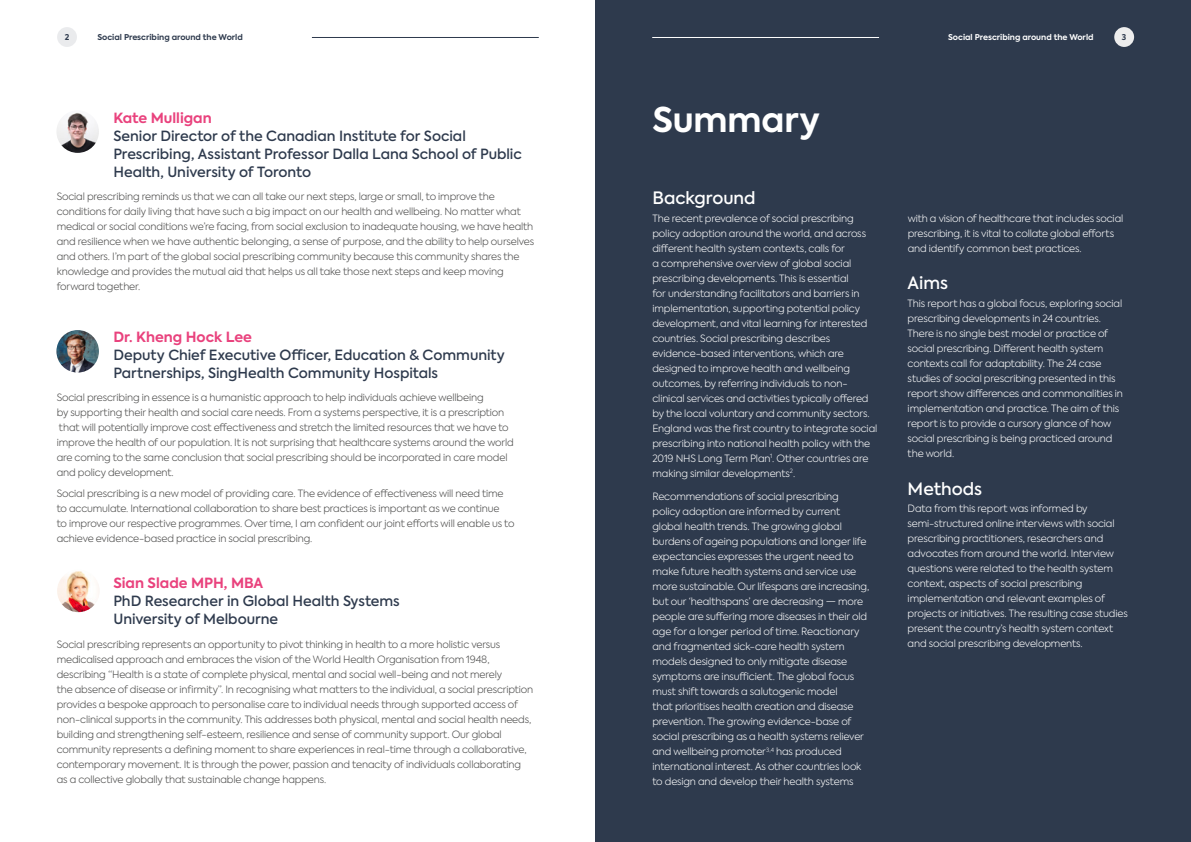
<style>
.page{position:relative;width:1191px;height:842px;background:#fff}
.page>*{position:absolute;margin:0;border:0;box-sizing:border-box;transform-origin:0 0}
.t1{font:700 34px "Axiforma";letter-spacing:-.005em;color:#fff}
.t2{font:500 17px "Axiforma";color:#fff}
.t3{font:500 14px/18px "Axiforma";color:#2e3a4d}
.t4{font:700 14px "Axiforma";color:#e9427d}
.t5{font:300 10px/15px "Axiforma";letter-spacing:-.015em;color:#fff}
.t6{font:300 10px/15px "Axiforma";letter-spacing:-.015em;color:#4a4a49}
.t7{font:700 8px "Axiforma";color:#2e3a4d}
.t8{font:700 8px "Axiforma";color:#fff}
</style>
<div class="page">
<div style="left:595px;top:0;width:596px;height:842px;background:#2e3a4d"></div>
<img style="left:56px;top:110px;width:43px;height:43px;border-radius:21px">
<img style="left:56px;top:330px;width:43px;height:43px;border-radius:21px">
<img style="left:57px;top:570px;width:43px;height:42px;border-radius:21px">
<div style="left:1114px;top:27px;width:20px;height:20px;background:#ededed;border-radius:50%"></div>
<hr style="left:652px;top:37px;width:227px;height:1px;background:#fff">
<div style="left:57px;top:27px;width:20px;height:20px;background:#eaebed;border-radius:50%"></div>
<hr style="left:312px;top:37px;width:227px;height:1px;background:#2e3a4d">
<p class="t7" style="left:65px;top:32px;width:6px">2</p>
<p class="t7" style="left:97px;top:32px;width:147px">Social Prescribing around the World</p>
<p class="t8" style="left:948px;top:32px;width:147px">Social Prescribing around the World</p>
<p class="t7" style="left:1121px;top:32px;width:6px">3</p>
<h3 class="t4" style="left:113px;top:108px;width:100px">Kate Mulligan</h3>
<h3 class="t3" style="left:113px;top:127px;width:410px">Senior Director of the Canadian Institute for Social<br>Prescribing, Assistant Professor Dalla Lana School of Public<br>Health, University of Toronto</h3>
<p class="t6" style="left:57px;top:189px;width:479px">Social prescribing reminds us that we can all take our next steps, large or small, to improve the conditions for daily living that have such a big impact on our health and wellbeing. No matter what medical or social conditions we’re facing, from social exclusion to inadequate housing, we have health and resilience when we have authentic belonging, a sense of purpose, and the ability to help ourselves and others. I’m part of the global social prescribing community because this community shares the knowledge and provides the mutual aid that helps us all take those next steps and keep moving forward together.</p>
<h3 class="t4" style="left:113px;top:327px;width:140px">Dr. Kheng Hock Lee</h3>
<h3 class="t3" style="left:113px;top:346px;width:393px">Deputy Chief Executive Officer, Education &amp; Community<br>Partnerships, SingHealth Community Hospitals</h3>
<p class="t6" style="left:57px;top:390px;width:459px">Social prescribing in essence is a humanistic approach to help individuals achieve wellbeing<br>by supporting their health and social care needs. From a systems perspective, it is a prescription that will potentially improve cost effectiveness and stretch the limited resources that we have to improve the health of our population. It is not surprising that healthcare systems around the world are coming to the same conclusion that social prescribing should be incorporated in care model and policy development.</p>
<p class="t6" style="left:57px;top:486px;width:459px">Social prescribing is a new model of providing care. The evidence of effectiveness will need time to accumulate. International collaboration to share best practices is important as we continue<br>to improve our respective programmes. Over time, I am confident our joint efforts will enable us to achieve evidence-based practice in social prescribing.</p>
<h3 class="t4" style="left:113px;top:574px;width:151px">Sian Slade MPH, MBA</h3>
<h3 class="t3" style="left:113px;top:592px;width:288px">PhD Researcher in Global Health Systems<br>University of Melbourne</h3>
<p class="t6" style="left:57px;top:637px;width:478px">Social prescribing represents an opportunity to pivot thinking in health to a more holistic versus medicalised approach and embraces the vision of the World Health Organisation from 1948, describing “Health is a state of complete physical, mental and social well-being and not merely<br>the absence of disease or infirmity”. In recognising what matters to the individual, a social prescription provides a bespoke approach to personalise care to individual needs through supported access of non-clinical supports in the community. This addresses both physical, mental and social health needs, building and strengthening self-esteem, resilience and sense of community support. Our global community represents a defining moment to share experiences in real-time through a collaborative, contemporary movement. It is through the power, passion and tenacity of individuals collaborating as a collective globally that sustainable change happens.</p>
<h1 class="t1" style="left:652px;top:97px;width:169px">Summary</h1>
<h2 class="t2" style="left:652px;top:187px;width:105px">Background</h2>
<p class="t5" style="left:652px;top:211px;width:226px">The recent prevalence of social prescribing policy adoption around the world, and across different health system contexts, calls for<br>a comprehensive overview of global social prescribing developments. This is essential<br>for understanding facilitators and barriers in implementation, supporting potential policy development, and vital learning for interested countries. Social prescribing describes evidence-based interventions, which are designed to improve health and wellbeing outcomes, by referring individuals to non&shy;clinical services and activities typically offered by the local voluntary and community sectors.<br>England was the first country to integrate social prescribing into national health policy with the 2019 NHS Long Term Plan<sup>1</sup>. Other countries are making similar developments<sup>2</sup>.</p>
<p class="t5" style="left:652px;top:489px;width:218px">Recommendations of social prescribing policy adoption are informed by current global health trends. The growing global burdens of ageing populations and longer life expectancies expresses the urgent need to make future health systems and service use more sustainable. Our lifespans are increasing, but our ‘healthspans’ are decreasing — more people are suffering more diseases in their old age for a longer period of time. Reactionary and fragmented sick-care health system models designed to only mitigate disease symptoms are insufficient. The global focus must shift towards a salutogenic model<br>that prioritises health creation and disease prevention. The growing evidence-base of social prescribing as a health systems reliever and wellbeing promoter<sup>3,4</sup> has produced international interest. As other countries look to design and develop their health systems</p>
<p class="t5" style="left:907px;top:211px;width:217px">with a vision of healthcare that includes social prescribing, it is vital to collate global efforts and identify common best practices.</p>
<h2 class="t2" style="left:907px;top:272px;width:42px">Aims</h2>
<p class="t5" style="left:907px;top:296px;width:217px">This report has a global focus, exploring social prescribing developments in 24 countries.<br>There is no single best model or practice of social prescribing. Different health system contexts call for adaptability. The 24 case studies of social prescribing presented in this report show differences and commonalities in implementation and practice. The aim of this report is to provide a cursory glance of how social prescribing is being practiced around the world.</p>
<h2 class="t2" style="left:907px;top:477px;width:76px">Methods</h2>
<p class="t5" style="left:907px;top:501px;width:222px">Data from this report was informed by semi-structured online interviews with social prescribing practitioners, researchers and advocates from around the world. Interview questions were related to the health system context, aspects of social prescribing implementation and relevant examples of projects or initiatives. The resulting case studies present the country’s health system context and social prescribing developments.</p>
</div>
